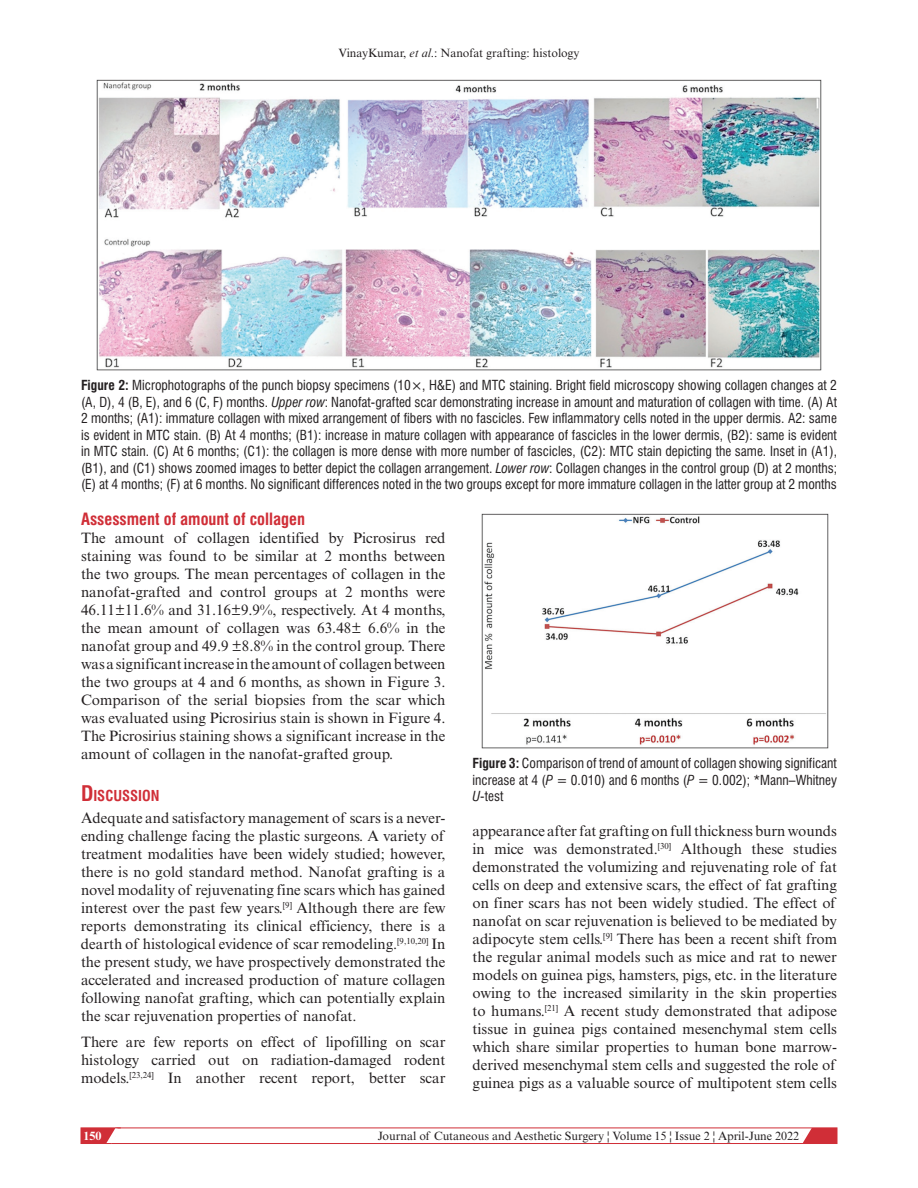
<style>
.page{position:relative;width:918px;height:1188px;background:#fff}
.page>*{position:absolute;margin:0;border:0;box-sizing:border-box;transform-origin:0 0}
.t1{font:700 condensed 16.5px "Swiss 721 BT";color:#d02e37}
.t2{font:15px/18px "Times New Roman MT Std";color:#231f20;text-align:justify}
.t3{font:700 condensed 14.7px "Swiss 721 BT";color:#d02e37}
.t4{font:condensed 13.5px/16.5px "Swiss 721 BT";color:#231f20;text-align:justify}
.t5{font:12px "Times New Roman MT Std";color:#231f20}
.t6{font:700 12px "Times New Roman MT Std";color:#fff}
.s1{font-style:italic}
.s2{font-weight:700}
.s3{font-size:21px}
</style>
<div class="page">
<svg style="left:798px;top:1127px;width:39px;height:15px"></svg>
<div style="left:81px;top:1128px;width:756px;height:16px;border:1px solid #d02e37"></div>
<svg style="left:81px;top:1127px;width:40px;height:17px"></svg>
<img style="left:96px;top:80px;width:726px;height:291px">
<img style="left:481px;top:514px;width:347px;height:235px">
<p class="t5" style="left:338px;top:46px;width:243px">VinayKumar, <span class="s1">et al</span>.: Nanofat grafting: histology</p>
<p class="t4" style="left:81px;top:377px;width:758px"><span class="s2">Figure 2:</span> Microphotographs of the punch biopsy specimens (10×, H&amp;E) and MTC staining. Bright field microscopy showing collagen changes at 2 (A, D), 4 (B, E), and 6 (C, F) months. <span class="s1">Upper row</span>: Nanofat-grafted scar demonstrating increase in amount and maturation of collagen with time. (A) At 2 months; (A1): immature collagen with mixed arrangement of fibers with no fascicles. Few inflammatory cells noted in the upper dermis. A2: same is evident in MTC stain. (B) At 4 months; (B1): increase in mature collagen with appearance of fascicles in the lower dermis, (B2): same is evident in MTC stain. (C) At 6 months; (C1): the collagen is more dense with more number of fascicles, (C2): MTC stain depicting the same. Inset in (A1), (B1), and (C1) shows zoomed images to better depict the collagen arrangement. <span class="s1">Lower row</span>: Collagen changes in the control group (D) at 2 months; (E) at 4 months; (F) at 6 months. No significant differences noted in the two groups except for more immature collagen in the latter group at 2 months</p>
<p class="t1" style="left:81px;top:510px;width:226px">Assessment of amount of collagen</p>
<p class="t2" style="left:81px;top:529px;width:366px">The amount of collagen identified by Picrosirus red staining was found to be similar at 2 months between the two groups. The mean percentages of collagen in the nanofat-grafted and control groups at 2 months were 46.11±11.6% and 31.16±9.9%, respectively. At 4 months, the mean amount of collagen was 63.48± 6.6% in the nanofat group and 49.9 ±8.8% in the control group. There was a significant increase in the amount of collagen between the two groups at 4 and 6 months, as shown in Figure 3.<br>Comparison of the serial biopsies from the scar which was evaluated using Picrosirius stain is shown in Figure 4.<br>The Picrosirius staining shows a significant increase in the amount of collagen in the nanofat-grafted group.</p>
<p class="t3" style="left:81px;top:787px;width:80px"><span class="s3">D</span>ISCUSSION</p>
<p class="t2" style="left:81px;top:809px;width:366px">Adequate and satisfactory management of scars is a never&shy;ending challenge facing the plastic surgeons. A variety of treatment modalities have been widely studied; however, there is no gold standard method. Nanofat grafting is a novel modality of rejuvenating fine scars which has gained interest over the past few years.<sup>[9]</sup> Although there are few reports demonstrating its clinical efficiency, there is a dearth of histological evidence of scar remodeling.<sup>[9,10,20]</sup> In the present study, we have prospectively demonstrated the accelerated and increased production of mature collagen following nanofat grafting, which can potentially explain the scar rejuvenation properties of nanofat.</p>
<p class="t2" style="left:81px;top:1033px;width:366px">There are few reports on effect of lipofilling on scar histology carried out on radiation-damaged rodent models.<sup>[23,24]</sup> In another recent report, better scar</p>
<p class="t4" style="left:472px;top:755px;width:366px"><span class="s2">Figure 3:</span> Comparison of trend of amount of collagen showing significant increase at 4 (<span class="s1">P</span> = 0.010) and 6 months (<span class="s1">P</span> = 0.002); *Mann–Whitney <span class="s1">U</span>-test</p>
<p class="t2" style="left:472px;top:821px;width:366px">appearance after fat grafting on full thickness burn wounds in mice was demonstrated.<sup>[30]</sup> Although these studies demonstrated the volumizing and rejuvenating role of fat cells on deep and extensive scars, the effect of fat grafting on finer scars has not been widely studied. The effect of nanofat on scar rejuvenation is believed to be mediated by adipocyte stem cells.<sup>[9]</sup> There has been a recent shift from the regular animal models such as mice and rat to newer models on guinea pigs, hamsters, pigs, etc. in the literature owing to the increased similarity in the skin properties to humans.<sup>[21]</sup> A recent study demonstrated that adipose tissue in guinea pigs contained mesenchymal stem cells which share similar properties to human bone marrow&shy;derived mesenchymal stem cells and suggested the role of guinea pigs as a valuable source of multipotent stem cells</p>
<p class="t6" style="left:83px;top:1128px;width:19px">150</p>
<p class="t5" style="left:378px;top:1129px;width:423px">Journal of Cutaneous and Aesthetic Surgery ¦ Volume 15 ¦ Issue 2 ¦ April-June 2022</p>
</div>
